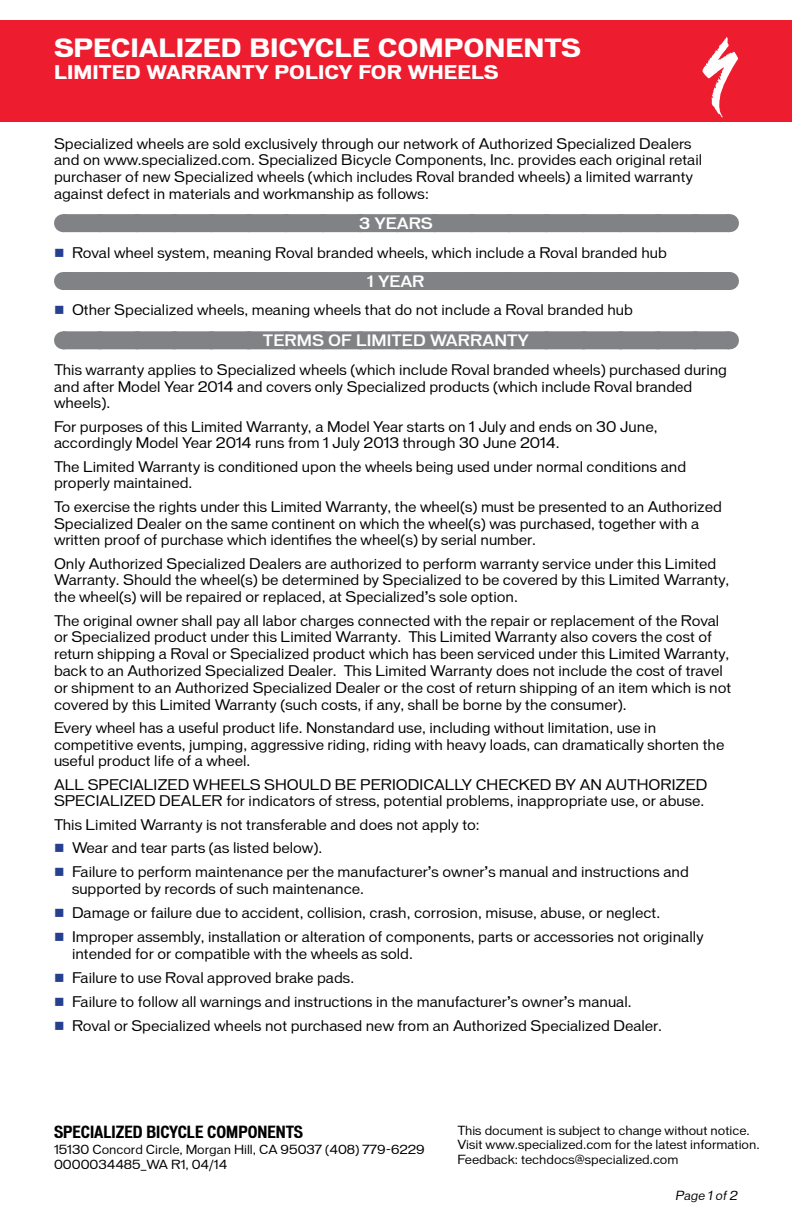
<style>
.page{position:relative;width:792px;height:1224px;background:#fff}
.page>*{position:absolute;margin:0;border:0;box-sizing:border-box;transform-origin:0 0}
.T-_Title{font:700 24px "Vonnes";color:#fff}
.T-_Title-2{font:700 18px "Vonnes";color:#fff}
.CTW_-_Cover_Style_WH{font:700 condensed 16px "Vonnes";color:#000}
.GB_-_Gray_Banner{font:500 15px "Vonnes";color:#fff}
.NT_-_Normal_Text{font:14px/16.8px "Vonnes";color:#000}
.CTW_-_Cover_Style_WH-2{font:12px "Vonnes";color:#000}
.t1{font:italic 12px "Vonnes";color:#000}
</style>
<div class="page">
<div style="left:63px;top:214px;width:666px;height:18px;background:#808285"></div>
<svg style="left:103px;top:214px;width:607px;height:1px"></svg>
<svg style="left:729px;top:214px;width:1px;height:18px"></svg>
<div style="left:63px;top:272px;width:666px;height:18px;background:#808285"></div>
<svg style="left:729px;top:272px;width:1px;height:18px"></svg>
<div style="left:63px;top:331px;width:666px;height:18px;background:#808285"></div>
<svg style="left:100px;top:331px;width:610px;height:1px"></svg>
<svg style="left:729px;top:331px;width:1px;height:18px"></svg>
<div style="left:0;top:20px;width:792px;height:102px;background:#ed1c2e"></div>
<svg style="left:702px;top:37px;width:36px;height:81px"></svg>
<p class="T-_Title" style="left:54px;top:34px;width:528px">SPECIALIZED BICYCLE COMPONENTS</p>
<p class="T-_Title-2" style="left:54px;top:61px;width:446px">LIMITED WARRANTY POLICY FOR WHEELS</p>
<p class="NT_-_Normal_Text" style="left:54px;top:135px;width:650px">Specialized wheels are sold exclusively through our network of Authorized Specialized Dealers and on www.specialized.com. Specialized Bicycle Components, Inc. provides each original retail purchaser of new Specialized wheels (which includes Roval branded wheels) a limited warranty against defect in materials and workmanship as follows:</p>
<p class="GB_-_Gray_Banner" style="left:359px;top:214px;width:75px">3 YEARS</p>
<p class="NT_-_Normal_Text" style="left:72px;top:244px;width:596px">Roval wheel system, meaning Roval branded wheels, which include a Roval branded hub</p>
<p class="GB_-_Gray_Banner" style="left:367px;top:272px;width:59px">1 YEAR</p>
<p class="NT_-_Normal_Text" style="left:72px;top:302px;width:562px">Other Specialized wheels, meaning wheels that do not include a Roval branded hub</p>
<p class="GB_-_Gray_Banner" style="left:263px;top:332px;width:268px">TERMS OF LIMITED WARRANTY</p>
<p class="NT_-_Normal_Text" style="left:54px;top:361px;width:675px">This warranty applies to Specialized wheels (which include Roval branded wheels) purchased during and after Model Year 2014 and covers only Specialized products (which include Roval branded wheels).</p>
<p class="NT_-_Normal_Text" style="left:54px;top:418px;width:605px">For purposes of this Limited Warranty, a Model Year starts on 1 July and ends on 30 June, accordingly Model Year 2014 runs from 1 July 2013 through 30 June 2014.</p>
<p class="NT_-_Normal_Text" style="left:54px;top:458px;width:634px">The Limited Warranty is conditioned upon the wheels being used under normal conditions and properly maintained.</p>
<p class="NT_-_Normal_Text" style="left:54px;top:498px;width:670px">To exercise the rights under this Limited Warranty, the wheel(s) must be presented to an Authorized<br>Specialized Dealer on the same continent on which the wheel(s) was purchased, together with a written proof of purchase which identifies the wheel(s) by serial number.</p>
<p class="NT_-_Normal_Text" style="left:54px;top:555px;width:677px">Only Authorized Specialized Dealers are authorized to perform warranty service under this Limited<br>Warranty. Should the wheel(s) be determined by Specialized to be covered by this Limited Warranty, the wheel(s) will be repaired or replaced, at Specialized’s sole option.</p>
<p class="NT_-_Normal_Text" style="left:54px;top:612px;width:679px">The original owner shall pay all labor charges connected with the repair or replacement of the Roval or Specialized product under this Limited Warranty. This Limited Warranty also covers the cost of return shipping a Roval or Specialized product which has been serviced under this Limited Warranty, back to an Authorized Specialized Dealer. This Limited Warranty does not include the cost of travel or shipment to an Authorized Specialized Dealer or the cost of return shipping of an item which is not covered by this Limited Warranty (such costs, if any, shall be borne by the consumer).</p>
<p class="NT_-_Normal_Text" style="left:54px;top:719px;width:672px">Every wheel has a useful product life. Nonstandard use, including without limitation, use in competitive events, jumping, aggressive riding, riding with heavy loads, can dramatically shorten the useful product life of a wheel.</p>
<p class="NT_-_Normal_Text" style="left:54px;top:776px;width:655px">ALL SPECIALIZED WHEELS SHOULD BE PERIODICALLY CHECKED BY AN AUTHORIZED<br>SPECIALIZED DEALER for indicators of stress, potential problems, inappropriate use, or abuse.</p>
<p class="NT_-_Normal_Text" style="left:54px;top:816px;width:427px">This Limited Warranty is not transferable and does not apply to:</p>
<p class="NT_-_Normal_Text" style="left:72px;top:839px;width:252px">Wear and tear parts (as listed below).</p>
<p class="NT_-_Normal_Text" style="left:72px;top:863px;width:618px">Failure to perform maintenance per the manufacturer’s owner’s manual and instructions and supported by records of such maintenance.</p>
<p class="NT_-_Normal_Text" style="left:72px;top:904px;width:590px">Damage or failure due to accident, collision, crash, corrosion, misuse, abuse, or neglect.</p>
<p class="NT_-_Normal_Text" style="left:72px;top:928px;width:633px">Improper assembly, installation or alteration of components, parts or accessories not originally intended for or compatible with the wheels as sold.</p>
<p class="NT_-_Normal_Text" style="left:72px;top:969px;width:284px">Failure to use Roval approved brake pads.</p>
<p class="NT_-_Normal_Text" style="left:72px;top:993px;width:561px">Failure to follow all warnings and instructions in the manufacturer’s owner’s manual.</p>
<p class="NT_-_Normal_Text" style="left:72px;top:1017px;width:592px">Roval or Specialized wheels not purchased new from an Authorized Specialized Dealer.</p>
<p class="CTW_-_Cover_Style_WH" style="left:54px;top:1123px;width:251px">SPECIALIZED BICYCLE COMPONENTS</p>
<p class="CTW_-_Cover_Style_WH-2" style="left:54px;top:1143px;width:372px">15130 Concord Circle, Morgan Hill, CA 95037 (408) 779-6229</p>
<p class="CTW_-_Cover_Style_WH-2" style="left:54px;top:1157px;width:175px">0000034485_WA R1, 04/14</p>
<p class="CTW_-_Cover_Style_WH-2" style="left:458px;top:1123px;width:294px">This document is subject to change without notice.</p>
<p class="CTW_-_Cover_Style_WH-2" style="left:458px;top:1138px;width:304px">Visit www.specialized.com for the latest information.</p>
<p class="CTW_-_Cover_Style_WH-2" style="left:458px;top:1152px;width:222px">Feedback: techdocs@specialized.com</p>
<p class="t1" style="left:676px;top:1189px;width:64px">Page 1 of 2</p>
</div>
